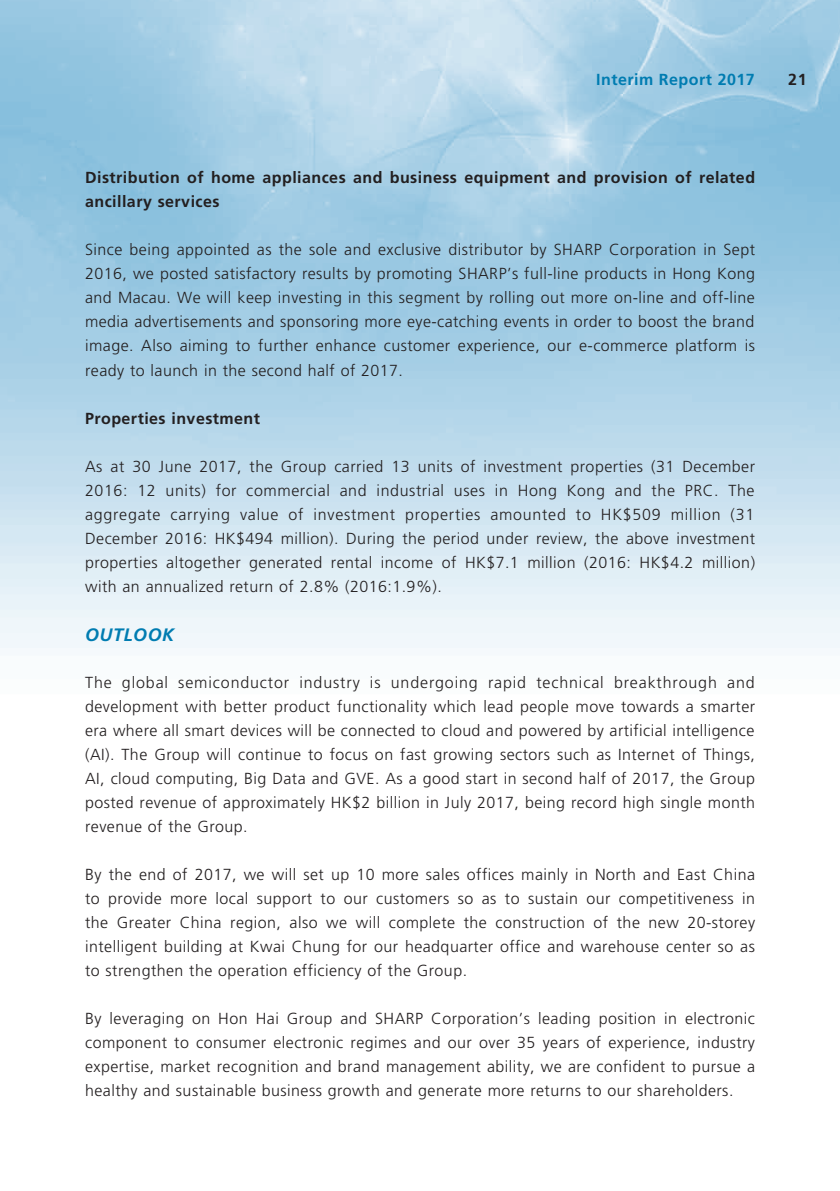
<style>
.page{position:relative;width:840px;height:1191px;background:#fff}
.page>*{position:absolute;margin:0;border:0;box-sizing:border-box;transform-origin:0 0}
.t1{font:italic 700 18px "Frutiger LT Std";letter-spacing:.03em;color:#007cb1}
.t2{font:300 16px/24px "Frutiger LT Std";letter-spacing:.03em;color:#231f20;text-align:justify}
.t3{font:700 16px/24px "Frutiger LT Std";letter-spacing:.03em;color:#231f20}
.t4{font:700 16px "Frutiger LT Std";letter-spacing:.03em;color:#007cb1}
</style>
<div class="page">
<p class="t4" style="left:595px;top:70px;width:160px">Interim Report 2017</p>
<p class="t3" style="left:787px;top:68px;width:20px">21</p>
<p class="t3" style="left:85px;top:166px;width:671px">Distribution of home appliances and business equipment and provision of related ancillary services</p>
<p class="t2" style="left:85px;top:238px;width:671px">Since being appointed as the sole and exclusive distributor by SHARP Corporation in Sept 2016, we posted satisfactory results by promoting SHARP’s full-line products in Hong Kong and Macau. We will keep investing in this segment by rolling out more on-line and off-line media advertisements and sponsoring more eye-catching events in order to boost the brand image. Also aiming to further enhance customer experience, our e-commerce platform is ready to launch in the second half of 2017.</p>
<p class="t3" style="left:85px;top:406px;width:176px">Properties investment</p>
<p class="t2" style="left:85px;top:454px;width:671px">As at 30 June 2017, the Group carried 13 units of investment properties (31 December 2016: 12 units) for commercial and industrial uses in Hong Kong and the PRC. The aggregate carrying value of investment properties amounted to HK$509 million (31<br>December 2016: HK$494 million). During the period under review, the above investment properties altogether generated rental income of HK$7.1 million (2016: HK$4.2 million) with an annualized return of 2.8% (2016:1.9%).</p>
<p class="t1" style="left:85px;top:624px;width:91px">OUTLOOK</p>
<p class="t2" style="left:85px;top:670px;width:671px">The global semiconductor industry is undergoing rapid technical breakthrough and development with better product functionality which lead people move towards a smarter era where all smart devices will be connected to cloud and powered by artificial intelligence (AI). The Group will continue to focus on fast growing sectors such as Internet of Things, AI, cloud computing, Big Data and GVE. As a good start in second half of 2017, the Group posted revenue of approximately HK$2 billion in July 2017, being record high single month revenue of the Group.</p>
<p class="t2" style="left:85px;top:862px;width:671px">By the end of 2017, we will set up 10 more sales offices mainly in North and East China to provide more local support to our customers so as to sustain our competitiveness in the Greater China region, also we will complete the construction of the new 20-storey intelligent building at Kwai Chung for our headquarter office and warehouse center so as to strengthen the operation efficiency of the Group.</p>
<p class="t2" style="left:85px;top:1006px;width:671px">By leveraging on Hon Hai Group and SHARP Corporation’s leading position in electronic component to consumer electronic regimes and our over 35 years of experience, industry expertise, market recognition and brand management ability, we are confident to pursue a healthy and sustainable business growth and generate more returns to our shareholders.</p>
</div>
